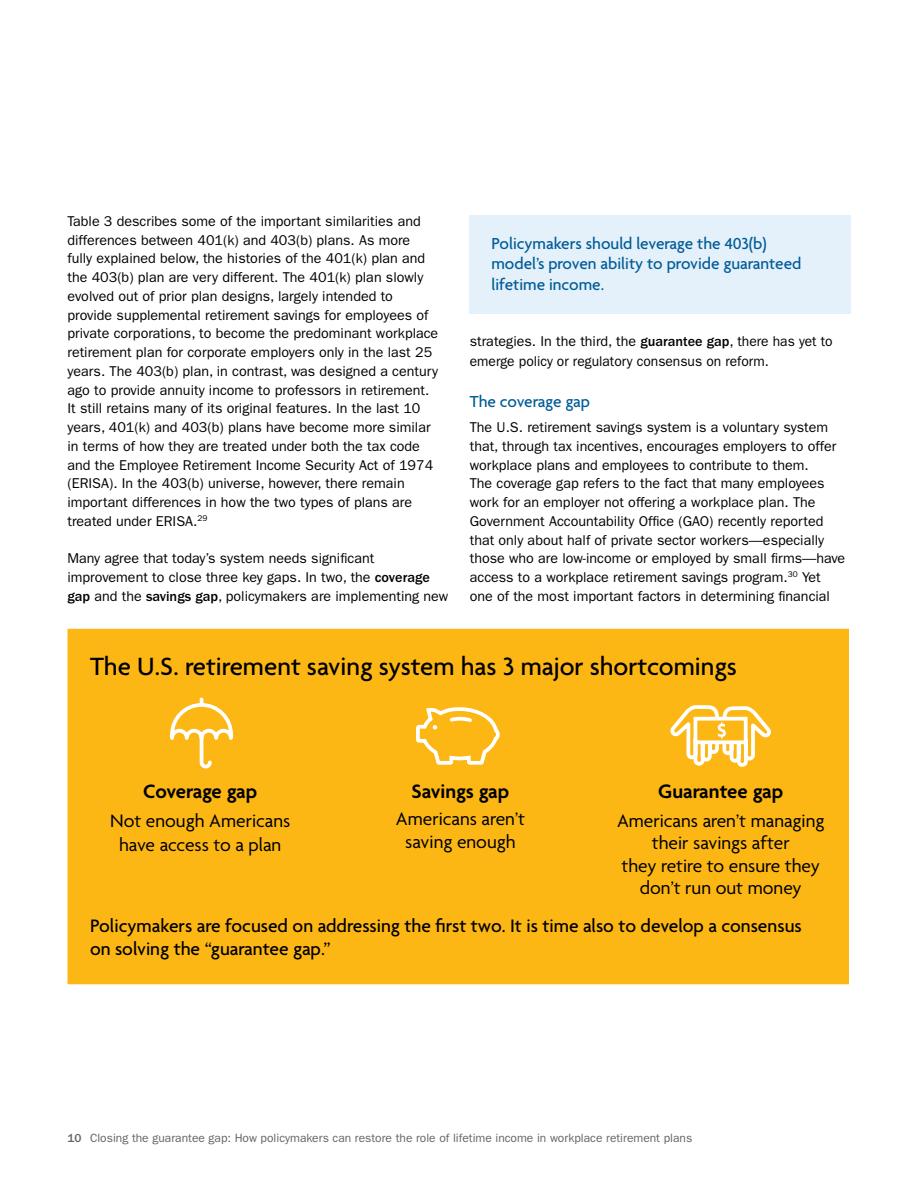
<style>
.page{position:relative;width:918px;height:1188px;background:#fff}
.page>*{position:absolute;margin:0;border:0;box-sizing:border-box;transform-origin:0 0}
.t1{font:500 27px "Agenda";color:#000}
.t2{font:600 21px "Agenda";color:#000}
.t3{font:600 21px "Agenda";letter-spacing:-.02em;color:#000}
.t4{font:19.5px/22.5px "Agenda";color:#000;text-align:center}
.t5{font:500 19.5px/22.5px "Agenda";color:#000}
.t6{font:500 17.25px/20.2px "Agenda";color:#005c97}
.t7{font:14.25px/18.8px "ITC Franklin Gothic Std";color:#000}
.t8{font:12px "ITC Franklin Gothic Std";color:#636466}
.s1{font-weight:500}
</style>
<div class="page">
<div style="left:470px;top:215px;width:381px;height:99px;background:#e4f0fa"></div>
<div style="left:68px;top:629px;width:781px;height:355px;background:#fdb714"></div>
<svg style="left:414px;top:705px;width:88px;height:62px;background:#fdc43f"></svg>
<svg style="left:668px;top:703px;width:106px;height:66px"></svg>
<svg style="left:168px;top:696px;width:67px;height:213px;background:#fdbb21"></svg>
<p class="t7" style="left:68px;top:212px;width:372px">Table 3 describes some of the important similarities and differences between 401(k) and 403(b) plans. As more fully explained below, the histories of the 401(k) plan and the 403(b) plan are very different. The 401(k) plan slowly evolved out of prior plan designs, largely intended to provide supplemental retirement savings for employees of private corporations, to become the predominant workplace retirement plan for corporate employers only in the last 25 years. The 403(b) plan, in contrast, was designed a century ago to provide annuity income to professors in retirement.<br>It still retains many of its original features. In the last 10 years, 401(k) and 403(b) plans have become more similar in terms of how they are treated under both the tax code and the Employee Retirement Income Security Act of 1974 (ERISA). In the 403(b) universe, however, there remain important differences in how the two types of plans are treated under ERISA.<sup>29</sup></p>
<p class="t7" style="left:68px;top:549px;width:382px">Many agree that today’s system needs significant improvement to close three key gaps. In two, the <span class="s1">coverage gap</span> and the <span class="s1">savings gap</span>, policymakers are implementing new</p>
<p class="t6" style="left:491px;top:234px;width:312px">Policymakers should leverage the 403(b) model’s proven ability to provide guaranteed lifetime income.</p>
<p class="t7" style="left:470px;top:332px;width:364px;line-height:19.8px">strategies. In the third, the <span class="s1">guarantee gap</span>, there has yet to emerge policy or regulatory consensus on reform.</p>
<p class="t6" style="left:470px;top:393px;width:122px">The coverage gap</p>
<p class="t7" style="left:470px;top:418px;width:377px">The U.S. retirement savings system is a voluntary system that, through tax incentives, encourages employers to offer workplace plans and employees to contribute to them.<br>The coverage gap refers to the fact that many employees work for an employer not offering a workplace plan. The Government Accountability Office (GAO) recently reported that only about half of private sector workers—especially those who are low-income or employed by small firms—have access to a workplace retirement savings program.<sup>30</sup> Yet one of the most important factors in determining financial</p>
<h1 class="t1" style="left:90px;top:652px;width:648px">The U.S. retirement saving system has 3 major shortcomings</h1>
<h2 class="t2" style="left:412px;top:780px;width:99px">Savings gap</h2>
<h3 class="t4" style="left:396px;top:809px;width:131px">Americans aren’t saving enough</h3>
<h2 class="t2" style="left:658px;top:780px;width:127px">Guarantee gap</h2>
<h3 class="t4" style="left:617px;top:811px;width:209px">Americans aren’t managing their savings after<br>they retire to ensure they don’t run out money</h3>
<h3 class="t5" style="left:90px;top:916px;width:713px">Policymakers are focused on addressing the first two. It is time also to develop a consensus on solving the “guarantee gap.”</h3>
<h2 class="t3" style="left:143px;top:780px;width:116px">Coverage gap</h2>
<h3 class="t4" style="left:110px;top:810px;width:182px;line-height:24px">Not enough Americans have access to a plan</h3>
<p class="t8" style="left:68px;top:1131px;width:626px"><span class="s1">10</span> Closing the guarantee gap: How policymakers can restore the role of lifetime income in workplace retirement plans</p>
</div>
